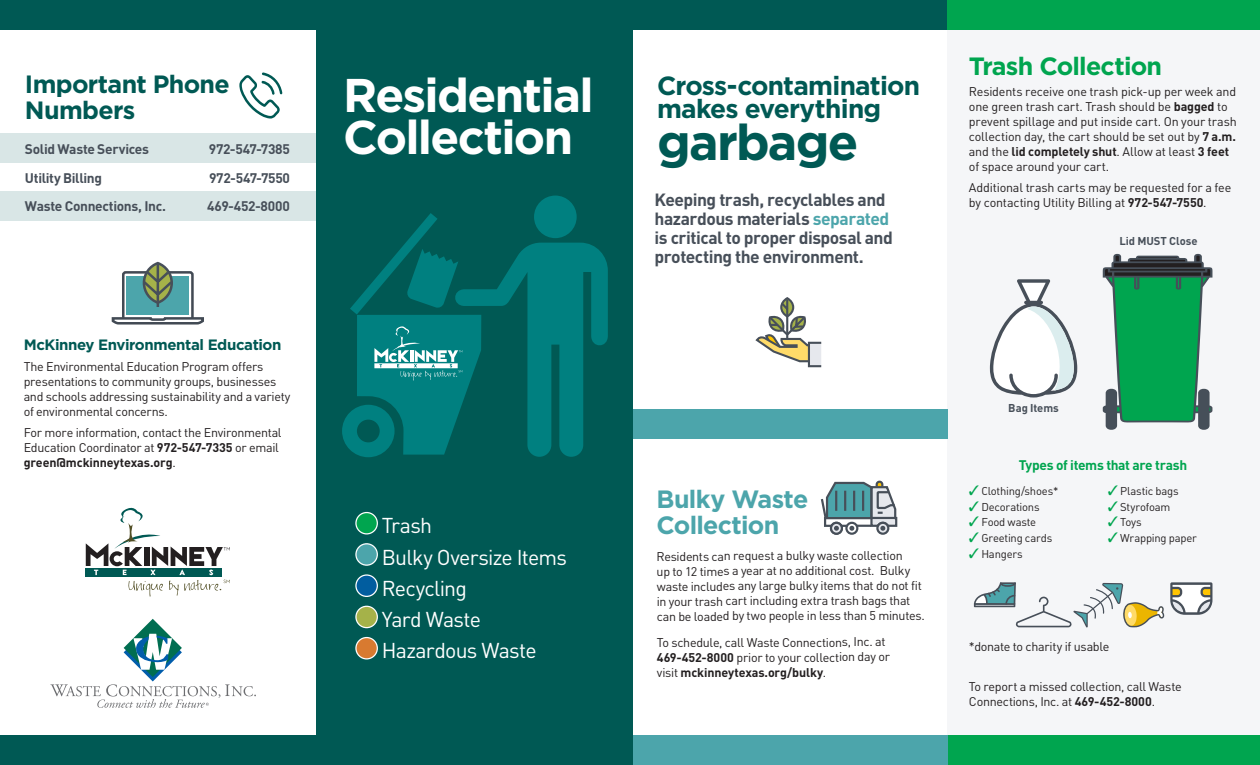
<style>
.page{position:relative;width:1260px;height:765px;background:#fff}
.page>*{position:absolute;margin:0;border:0;box-sizing:border-box;transform-origin:0 0}
.t1{font:700 50px "Gotham";letter-spacing:-.035em;color:#005954}
.t2{font:700 47.25px/42.4px "Gotham";letter-spacing:-.035em;color:#fff}
.t3{font:700 26.25px/23.8px "Gotham";letter-spacing:-.03em;color:#005954}
.t4{font:700 25px/26.2px "Gotham";letter-spacing:-.03em;color:#005954}
.t5{font:700 25px "Gotham";letter-spacing:-.03em;color:#4ca5ab}
.t6{font:700 25px "Gotham";letter-spacing:-.03em;color:#00a54f}
.t7{font:21.25px "DIN";letter-spacing:-.035em;color:#fff}
.Body_Text{font:700 17.5px/18.8px "DIN";letter-spacing:-.03em;color:#474f59}
.t8{font:700 15px "Gotham";letter-spacing:-.025em;color:#005954}
.Body_Text-2{font:700 13.75px "DIN";letter-spacing:-.025em;color:#474f59}
.Body_Text-3{font:700 13.75px "DIN";letter-spacing:-.025em;color:#00a54f}
.Body_Text-4{font:12.5px/15px "DIN";letter-spacing:-.02em;color:#231f20}
.Body_Text-5{font:11.25px "DIN Regular Alternate";letter-spacing:-.02em;color:#231f20}
.t9{font:700 11.25px "DIN";letter-spacing:-.005em;color:#474f59}
.s1{font-weight:700}
.s2{color:#4ca5ab}
.s3{color:#00a54f}
</style>
<div class="page">
<div style="left:0;top:133px;width:318px;height:30px;background:#d9e6e6"></div>
<div style="left:0;top:191px;width:318px;height:30px;background:#d9e6e6"></div>
<div style="left:948px;top:0;width:312px;height:765px;background:#f5f6f8"></div>
<div style="left:317px;top:0;width:316px;height:765px;background:#005954"></div>
<div style="left:630px;top:0;width:318px;height:30px;background:#005954"></div>
<div style="left:0;top:0;width:318px;height:30px;background:#005954"></div>
<div style="left:0;top:735px;width:318px;height:30px;background:#005954"></div>
<div style="left:948px;top:0;width:312px;height:30px;background:#00a54f"></div>
<div style="left:633px;top:409px;width:315px;height:29px;background:#4ca5ab"></div>
<div style="left:948px;top:735px;width:312px;height:30px;background:#00a54f"></div>
<div style="left:633px;top:735px;width:315px;height:30px;background:#4ca5ab"></div>
<svg style="left:86px;top:507px;width:144px;height:90px"></svg>
<div style="left:356px;top:513px;width:21px;height:21px;background:#00a54f;border-radius:50%"></div>
<div style="left:355px;top:512px;width:23px;height:23px;border:1px solid #fff;border-radius:50%"></div>
<div style="left:356px;top:544px;width:21px;height:21px;background:#4ca5ab;border-radius:50%"></div>
<div style="left:355px;top:543px;width:23px;height:23px;border:1px solid #fff;border-radius:50%"></div>
<div style="left:356px;top:575px;width:21px;height:21px;background:#015d9f;border-radius:50%"></div>
<div style="left:355px;top:574px;width:23px;height:23px;border:1px solid #fff;border-radius:50%"></div>
<div style="left:356px;top:606px;width:21px;height:22px;background:#a5b249;border-radius:50%"></div>
<div style="left:355px;top:606px;width:23px;height:22px;border:1px solid #fff;border-radius:50%"></div>
<div style="left:356px;top:638px;width:21px;height:21px;background:#d87a30;border-radius:50%"></div>
<div style="left:355px;top:637px;width:23px;height:23px;border:1px solid #fff;border-radius:50%"></div>
<svg style="left:990px;top:279px;width:87px;height:119px"></svg>
<div style="left:534px;top:196px;width:43px;height:42px;background:#008080;border-radius:50%"></div>
<svg style="left:342px;top:213px;width:266px;height:244px"></svg>
<div style="left:876px;top:522px;width:13px;height:13px;border:2px solid #474f59;border-radius:50%"></div>
<div style="left:845px;top:522px;width:13px;height:13px;border:2px solid #474f59;border-radius:50%"></div>
<div style="left:830px;top:522px;width:13px;height:13px;border:2px solid #474f59;border-radius:50%"></div>
<svg style="left:820px;top:480px;width:78px;height:51px"></svg>
<svg style="left:808px;top:342px;width:14px;height:25px"></svg>
<svg style="left:755px;top:297px;width:64px;height:67px"></svg>
<svg style="left:1103px;top:254px;width:110px;height:176px"></svg>
<svg style="left:111px;top:261px;width:93px;height:64px"></svg>
<svg style="left:239px;top:72px;width:43px;height:47px"></svg>
<svg style="left:1170px;top:582px;width:42px;height:33px"></svg>
<svg style="left:974px;top:582px;width:190px;height:45px"></svg>
<svg style="left:50px;top:619px;width:206px;height:89px"></svg>
<p class="t4" style="left:25px;top:71px;width:206px">Important Phone<br>Numbers</p>
<p class="Body_Text-2" style="left:25px;top:140px;width:126px">Solid Waste Services</p>
<p class="Body_Text-2" style="left:209px;top:140px;width:83px">972-547-7385</p>
<p class="Body_Text-2" style="left:25px;top:169px;width:79px">Utility Billing</p>
<p class="Body_Text-2" style="left:209px;top:169px;width:82px">972-547-7550</p>
<p class="Body_Text-2" style="left:25px;top:197px;width:142px">Waste Connections, Inc.</p>
<p class="Body_Text-2" style="left:207px;top:197px;width:84px">469-452-8000</p>
<p class="t8" style="left:24px;top:336px;width:259px">McKinney Environmental Education</p>
<p class="Body_Text-4" style="left:24px;top:359px;width:268px">The Environmental Education Program offers presentations to community groups, businesses and schools addressing sustainability and a variety of environmental concerns.</p>
<p class="Body_Text-4" style="left:24px;top:424px;width:259px">For more information, contact the Environmental<br>Education Coordinator at <span class="s1">972-547-7335</span> or email <span class="s1">green@mckinneytexas.org</span>.</p>
<p class="t2" style="left:343px;top:73px;width:252px">Residential<br>Collection</p>
<p class="t7" style="left:382px;top:512px;width:52px">Trash</p>
<p class="t7" style="left:382px;top:544px;width:187px">Bulky Oversize Items</p>
<p class="t7" style="left:382px;top:575px;width:87px">Recycling</p>
<p class="t7" style="left:382px;top:606px;width:100px">Yard Waste</p>
<p class="t7" style="left:382px;top:637px;width:156px">Hazardous Waste</p>
<p class="t6" style="left:969px;top:52px;width:195px">Trash Collection</p>
<p class="Body_Text-4" style="left:969px;top:84px;width:269px">Residents receive one trash pick-up per week and one green trash cart. Trash should be <span class="s1">bagged</span> to prevent spillage and put inside cart. On your trash collection day, the cart should be set out by <span class="s1">7 a.m. </span>and the <span class="s1">lid completely shut</span>. Allow at least <span class="s1">3 feet </span>of space around your cart.</p>
<p class="Body_Text-4" style="left:969px;top:179px;width:264px">Additional trash carts may be requested for a fee</p>
<p class="t3" style="left:657px;top:73px;width:265px">Cross-contamination makes everything</p>
<p class="t1" style="left:657px;top:113px;width:203px">garbage</p>
<p class="Body_Text" style="left:655px;top:190px;width:233px">Keeping trash, recyclables and</p>
<p class="Body_Text-4" style="left:969px;top:194px;width:239px">by contacting Utility Billing at <span class="s1">972-547-7550</span>.</p>
<p class="Body_Text" style="left:655px;top:209px;width:240px">hazardous materials <span class="s2">separated </span>is critical to proper disposal and protecting the environment.</p>
<p class="t9" style="left:1119px;top:233px;width:80px">Lid MUST Close</p>
<p class="t9" style="left:1008px;top:401px;width:52px">Bag Items</p>
<p class="Body_Text-3" style="left:1019px;top:456px;width:170px">Types of items that are trash</p>
<p class="Body_Text-5" style="left:969px;top:484px;width:91px"><span class="s3">✓</span> Clothing/shoes*</p>
<p class="Body_Text-5" style="left:969px;top:500px;width:72px"><span class="s3">✓</span> Decorations</p>
<p class="Body_Text-5" style="left:969px;top:515px;width:69px"><span class="s3">✓</span> Food waste</p>
<p class="Body_Text-5" style="left:969px;top:531px;width:85px"><span class="s3">✓</span> Greeting cards</p>
<p class="Body_Text-5" style="left:969px;top:547px;width:55px"><span class="s3">✓</span> Hangers</p>
<p class="Body_Text-5" style="left:1108px;top:484px;width:72px"><span class="s3">✓</span> Plastic bags</p>
<p class="Body_Text-5" style="left:1108px;top:500px;width:64px"><span class="s3">✓</span> Styrofoam</p>
<p class="Body_Text-5" style="left:1108px;top:515px;width:35px"><span class="s3">✓</span> Toys</p>
<p class="Body_Text-5" style="left:1108px;top:531px;width:91px"><span class="s3">✓</span> Wrapping paper</p>
<p class="t5" style="left:657px;top:485px;width:153px">Bulky Waste</p>
<p class="t5" style="left:657px;top:511px;width:124px">Collection</p>
<p class="Body_Text-4" style="left:657px;top:548px;width:270px">Residents can request a bulky waste collection<br>up to 12 times a year at no additional cost. Bulky waste includes any large bulky items that do not fit in your trash cart including extra trash bags that can be loaded by two people in less than 5 minutes.</p>
<p class="Body_Text-4" style="left:657px;top:634px;width:235px">To schedule, call Waste Connections, Inc. at<br><span class="s1">469-452-8000</span> prior to your collection day or visit <span class="s1">mckinneytexas.org/bulky</span>.</p>
<p class="Body_Text-4" style="left:969px;top:639px;width:142px">*donate to charity if usable</p>
<p class="Body_Text-4" style="left:969px;top:679px;width:214px">To report a missed collection, call Waste<br>Connections, Inc. at <span class="s1">469-452-8000</span>.</p>
</div>
